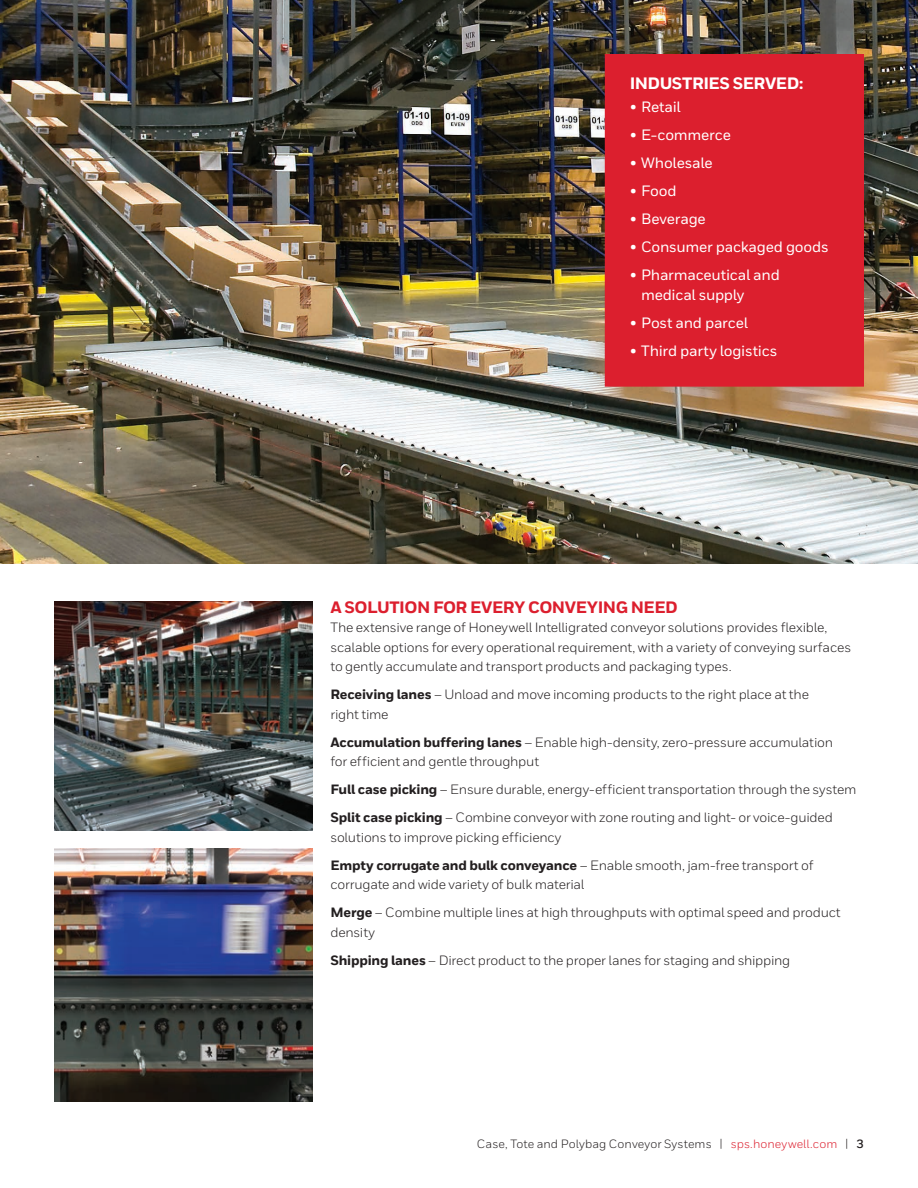
<style>
.page{position:relative;width:918px;height:1188px;background:#fff}
.page>*{position:absolute;margin:0;border:0;box-sizing:border-box;transform-origin:0 0}
._09_Inside__Body_Hea{font:800 16.5px "Honeywell Sans";letter-spacing:-.03em;color:#dc1f2e}
._13_Inside__Info_Box{font:800 16.5px "Honeywell Sans";letter-spacing:-.03em;color:#fff}
._15_Inside__Info_Box{font:500 15px/19.5px "Honeywell Sans";letter-spacing:-.015em;color:#fff}
._10_Inside__Body_Tex{font:13.5px/19.5px "Honeywell Sans";letter-spacing:-.015em;color:#231f20}
.t1{font:12px "Honeywell Sans";letter-spacing:.005em;color:#231f20}
.s1{font-weight:800}
.s2{color:#dc1f2e}
.s3{font-weight:700}
</style>
<div class="page">
<img style="left:0;top:0;width:918px;height:564px">
<img style="left:54px;top:602px;width:259px;height:229px">
<img style="left:54px;top:848px;width:259px;height:254px">
<div style="left:606px;top:55px;width:257px;height:331px;background:#dc1f2e"></div>
<div style="left:605px;top:54px;width:259px;height:333px;border:2px solid #dc1f2e"></div>
<p class="_13_Inside__Info_Box" style="left:630px;top:73px;width:175px">INDUSTRIES SERVED:</p>
<p class="_15_Inside__Info_Box" style="left:630px;top:98px;width:52px">• Retail</p>
<p class="_15_Inside__Info_Box" style="left:630px;top:126px;width:102px">• E-commerce</p>
<p class="_15_Inside__Info_Box" style="left:630px;top:154px;width:84px">• Wholesale</p>
<p class="_15_Inside__Info_Box" style="left:630px;top:182px;width:48px">• Food</p>
<p class="_15_Inside__Info_Box" style="left:630px;top:210px;width:77px">• Beverage</p>
<p class="_15_Inside__Info_Box" style="left:630px;top:238px;width:200px">• Consumer packaged goods</p>
<p class="_15_Inside__Info_Box" style="left:641px;top:266px;width:140px;text-indent:-11px">• Pharmaceutical and medical supply</p>
<p class="_15_Inside__Info_Box" style="left:630px;top:313px;width:119px">• Post and parcel</p>
<p class="_15_Inside__Info_Box" style="left:630px;top:341px;width:149px">• Third party logistics</p>
<p class="_09_Inside__Body_Hea" style="left:330px;top:597px;width:349px">A SOLUTION FOR EVERY CONVEYING NEED</p>
<p class="_10_Inside__Body_Tex" style="left:330px;top:618px;width:522px">The extensive range of Honeywell Intelligrated conveyor solutions provides flexible, scalable options for every operational requirement, with a variety of conveying surfaces to gently accumulate and transport products and packaging types.</p>
<p class="_10_Inside__Body_Tex" style="left:330px;top:685px;width:480px"><span class="s1">Receiving lanes</span> – Unload and move incoming products to the right place at the right time</p>
<p class="_10_Inside__Body_Tex" style="left:330px;top:732px;width:504px"><span class="s1">Accumulation buffering lanes</span> – Enable high-density, zero-pressure accumulation for efficient and gentle throughput</p>
<p class="_10_Inside__Body_Tex" style="left:330px;top:780px;width:528px"><span class="s1">Full case picking</span> – Ensure durable, energy-efficient transportation through the system</p>
<p class="_10_Inside__Body_Tex" style="left:330px;top:808px;width:504px"><span class="s1">Split case picking</span> – Combine conveyor with zone routing and light- or voice-guided solutions to improve picking efficiency</p>
<p class="_10_Inside__Body_Tex" style="left:330px;top:855px;width:485px"><span class="s1">Empty corrugate and bulk conveyance</span> – Enable smooth, jam-free transport of corrugate and wide variety of bulk material</p>
<p class="_10_Inside__Body_Tex" style="left:330px;top:903px;width:512px"><span class="s1">Merge</span> – Combine multiple lines at high throughputs with optimal speed and product density</p>
<p class="_10_Inside__Body_Tex" style="left:330px;top:950px;width:462px"><span class="s1">Shipping lanes</span> – Direct product to the proper lanes for staging and shipping</p>
<p class="t1" style="left:477px;top:1136px;width:388px">Case, Tote and Polybag Conveyor Systems | <span class="s2">sps.honeywell.com</span> | <span class="s3">3</span></p>
</div>
